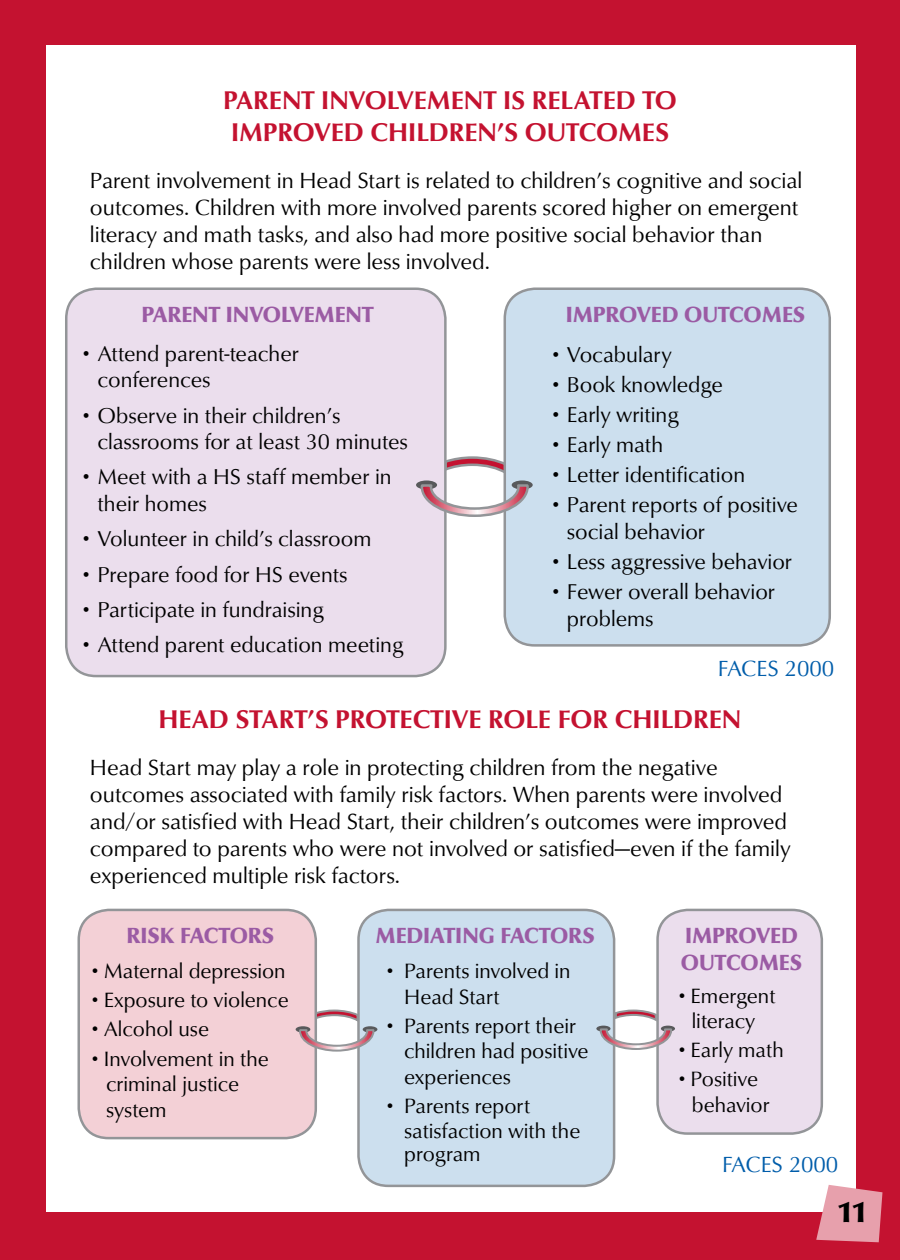
<style>
.page{position:relative;width:900px;height:1260px;background:#c41230}
.page>*{position:absolute;margin:0;border:0;box-sizing:border-box;transform-origin:0 0}
.t1{font:30px "URW Classico Blac";color:#000}
.t2{font:700 26.25px/31.5px "URW Classico T";color:#c41230}
.t3{font:22.5px/27px "URW Classico T";color:#000}
.t4{font:22.5px/27px "URW Classico Blac";color:#9b5ba4}
.t5{font:22.5px "URW Classico T";color:#005daa}
.t6{font:22px/26.5px "URW Classico T";color:#000}
.t7{font:21.25px/25.5px "URW Classico T";color:#000}
</style>
<div class="page">
<div style="left:46px;top:45px;width:810px;height:1167px;background:#fff"></div>
<svg style="left:816px;top:1185px;width:66px;height:57px"></svg>
<svg style="left:447px;top:455px;width:57px;height:22px"></svg>
<div style="left:79px;top:910px;width:237px;height:228px;background:#f3d0d6;border-radius:30px"></div>
<div style="left:78px;top:909px;width:239px;height:230px;border:2px solid #939598;border-radius:30px"></div>
<div style="left:658px;top:910px;width:164px;height:224px;background:#ebdeed;border-radius:30px"></div>
<div style="left:656px;top:909px;width:167px;height:226px;border:2px solid #939598;border-radius:30px"></div>
<div style="left:358px;top:910px;width:256px;height:276px;background:#ccdfee;border-radius:30px"></div>
<div style="left:357px;top:909px;width:258px;height:278px;border:2px solid #939598;border-radius:30px"></div>
<div style="left:505px;top:289px;width:325px;height:356px;background:#ccdfee;border-radius:30px"></div>
<div style="left:504px;top:287px;width:327px;height:360px;border:2px solid #939598;border-radius:30px"></div>
<div style="left:66px;top:289px;width:379px;height:387px;background:#ebdeed;border-radius:30px"></div>
<div style="left:65px;top:287px;width:382px;height:390px;border:2px solid #939598;border-radius:30px"></div>
<svg style="left:416px;top:480px;width:21px;height:9px"></svg>
<svg style="left:512px;top:480px;width:21px;height:9px"></svg>
<svg style="left:419px;top:483px;width:111px;height:35px"></svg>
<svg style="left:298px;top:1009px;width:77px;height:44px"></svg>
<svg style="left:599px;top:1009px;width:74px;height:42px"></svg>
<p class="t2" style="left:231px;top:85px;width:447px;text-indent:233px">NT IS RE LATED TO<br>IMPROVED CH ILDREN’S OUTCOMES</p>
<p class="t3" style="left:90px;top:167px;width:714px">Parent involvement in Head Start is related to children’s cognitive and social outcomes. Children with more involved parents scored higher on emergent literacy and math tasks, and also had more positive social behavior than children whose parents were less involved.</p>
<p class="t2" style="left:223px;top:85px;width:192px">PARENT INVOLVEME</p>
<p class="t4" style="left:141px;top:301px;width:234px">PARENT INVOLVEMENT</p>
<p class="t6" style="left:97px;top:340px;width:203px;text-indent:-14px">• Attend parent-teacher conferences</p>
<p class="t6" style="left:97px;top:402px;width:312px;text-indent:-14px">• Observe in their children’s classrooms for at least 30 minutes</p>
<p class="t6" style="left:97px;top:464px;width:296px;text-indent:-14px">• Meet with a HS staff member in their homes</p>
<p class="t6" style="left:83px;top:526px;width:290px">• Volunteer in child’s classroom</p>
<p class="t6" style="left:83px;top:561px;width:266px">• Prepare food for HS events</p>
<p class="t6" style="left:83px;top:596px;width:242px">• Participate in fundraising</p>
<p class="t6" style="left:83px;top:632px;width:322px">• Attend parent education meeting</p>
<p class="t4" style="left:566px;top:301px;width:241px">IMPROVED OUTCOMES</p>
<p class="t6" style="left:552px;top:342px;width:121px">• Vocabulary</p>
<p class="t6" style="left:552px;top:372px;width:172px">• Book knowledge</p>
<p class="t6" style="left:552px;top:402px;width:128px">• Early writing</p>
<p class="t6" style="left:552px;top:432px;width:112px">• Early math</p>
<p class="t6" style="left:552px;top:462px;width:194px">• Letter identification</p>
<p class="t6" style="left:567px;top:492px;width:233px;text-indent:-14px">• Parent reports of positive social behavior</p>
<p class="t6" style="left:552px;top:548px;width:241px">• Less aggressive behavior</p>
<p class="t6" style="left:567px;top:578px;width:210px;text-indent:-14px">• Fewer overall behavior problems</p>
<p class="t5" style="left:718px;top:655px;width:118px">FACES 2000</p>
<p class="t2" style="left:158px;top:704px;width:585px">HEAD START’S PROTECTIVE ROLE FOR CH ILDREN</p>
<p class="t3" style="left:90px;top:754px;width:702px">Head Start may play a role in protecting children from the negative outcomes associated with family risk factors. When parents were involved and/or satisfied with Head Start, their children’s outcomes were improved compared to parents who were not involved or satisfied—even if the family experienced multiple risk factors.</p>
<p class="t4" style="left:126px;top:922px;width:149px">RISK FACTORS</p>
<p class="t7" style="left:92px;top:958px;width:195px">• Maternal depression</p>
<p class="t7" style="left:92px;top:988px;width:198px">• Exposure to violence</p>
<p class="t7" style="left:92px;top:1017px;width:119px">• Alcohol use</p>
<p class="t7" style="left:106px;top:1046px;width:164px;text-indent:-14px">• Involvement in the criminal justice system</p>
<p class="t4" style="left:376px;top:922px;width:221px">MEDIATING FACTORS</p>
<p class="t7" style="left:404px;top:958px;width:168px;text-indent:-17px">• Parents involved in<br>Head Start</p>
<p class="t7" style="left:404px;top:1013px;width:186px;text-indent:-17px">• Parents report their children had positive experiences</p>
<p class="t7" style="left:404px;top:1093px;width:178px;text-indent:-17px">• Parents report satisfaction with the</p>
<p class="t7" style="left:404px;top:1141px;width:78px">program</p>
<p class="t4" style="left:681px;top:922px;width:122px">IMPROVED<br>OUTCOMES</p>
<p class="t7" style="left:679px;top:983px;width:98px;text-align:center">• Emergent literacy</p>
<p class="t7" style="left:679px;top:1038px;width:107px">• Early math</p>
<p class="t7" style="left:692px;top:1067px;width:79px;text-indent:-13px">• Positive behavior</p>
<p class="t5" style="left:722px;top:1151px;width:118px">FACES 2000</p>
<h1 class="t1" style="left:837px;top:1193px;width:32px">11</h1>
</div>
